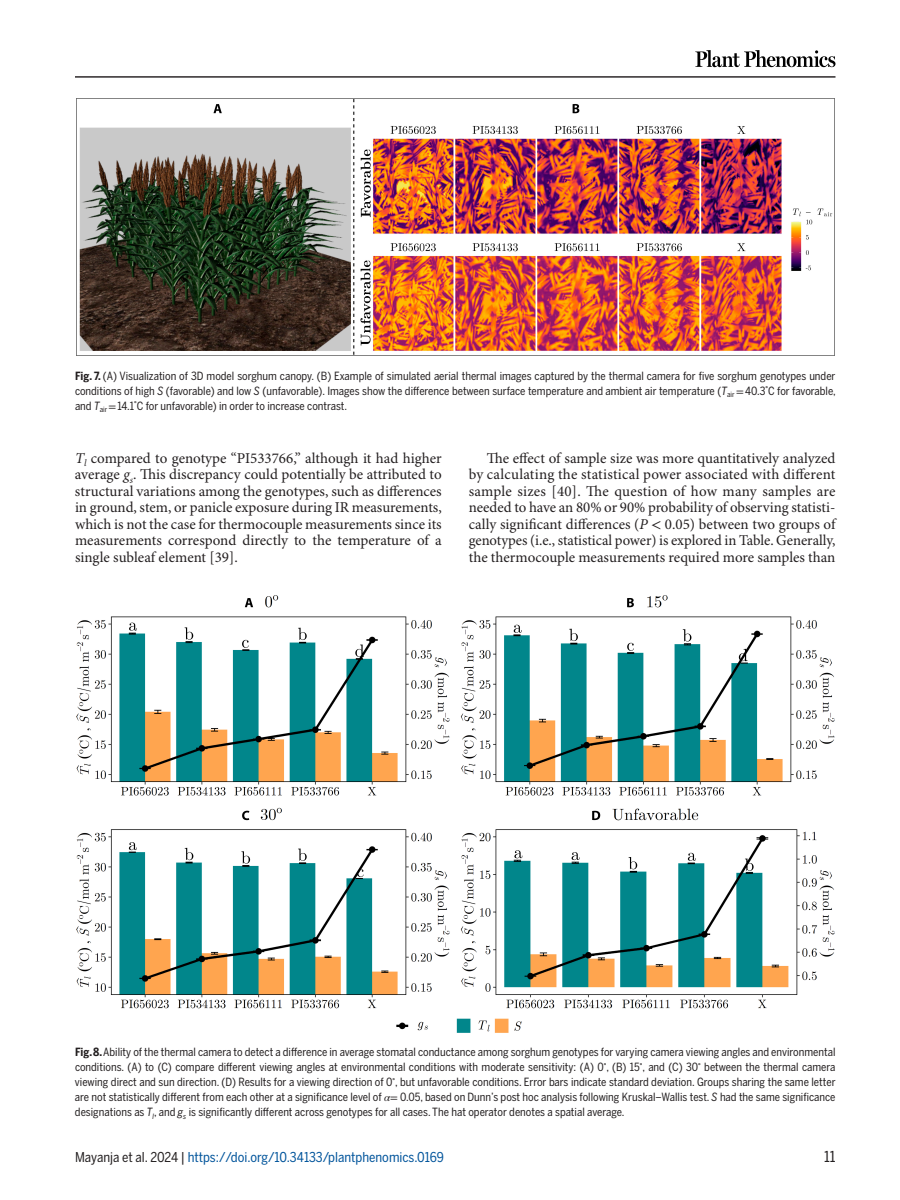
<style>
.page{position:relative;width:900px;height:1200px;background:#fff}
.page>*{position:absolute;margin:0;border:0;box-sizing:border-box;transform-origin:0 0}
.t1{font:15px/16.5px "Minion Pro";letter-spacing:-.005em;color:#231f20;text-align:justify}
.t2{font:15px "Benton Sans Cond";color:#231f20}
.t3{font:13.5px "Benton Sans Cond";color:#00549b}
.t4{font:11.25px/15px "Benton Sans Cond";color:#231f20}
.t5{font:7.5px "STIX";color:#231f20}
.s1{font-weight:700}
.s2{font-family:"Benton Sans Condensed";font-style:italic}
.s3{font-family:"STIX"}
.s4{font-style:italic}
.s5{font-family:"STIX";font-style:italic}
.s6{color:#231f20}
</style>
<div class="page">
<hr style="left:75px;top:76px;width:761px;height:2px;background:#231f20">
<svg style="left:695px;top:50px;width:140px;height:17px"></svg>
<img style="left:76px;top:98px;width:759px;height:258px">
<img style="left:76px;top:595px;width:759px;height:438px">
<p class="t4" style="left:75px;top:368px;width:762px"><span class="s1">Fig. 7.</span> (A) Visualization of 3D model sorghum canopy. (B) Example of simulated aerial thermal images captured by the thermal camera for five sorghum genotypes under conditions of high <span class="s2">S</span> (favorable) and low <span class="s2">S</span> (unfavorable). Images show the difference between surface temperature and ambient air temperature (<span class="s2">T</span><sub>air</sub> <span class="s3">=</span> 40.3 C for favorable,</p>
<p class="t5" style="left:765px;top:382px;width:4px">∘</p>
<p class="t4" style="left:75px;top:398px;width:274px">and <span class="s2">T</span><sub>air</sub> <span class="s3">=</span> 14.1 C for unfavorable) in order to increase contrast.</p>
<p class="t5" style="left:134px;top:397px;width:4px">∘</p>
<p class="t1" style="left:75px;top:450px;width:368px"><span class="s4">T</span><sub>l</sub> compared to genotype “PI533766,” although it had higher average <span class="s4">g</span><sub>s</sub>. This discrepancy could potentially be attributed to structural variations among the genotypes, such as differences in ground, stem, or panicle exposure during IR measurements, which is not the case for thermocouple measurements since its measurements correspond directly to the temperature of a single subleaf element [39].</p>
<p class="t1" style="left:469px;top:450px;width:368px;text-indent:18px">The effect of sample size was more quantitatively analyzed by calculating the statistical power associated with different sample sizes [40]. The question of how many samples are needed to have an 80% or 90% probability of observing statisti&shy;cally significant differences (<span class="s4">P</span> <span class="s3">&lt;</span> 0.05) between two groups of genotypes (i.e., statistical power) is explored in Table. Generally, the thermocouple measurements required more samples than</p>
<p class="t4" style="left:75px;top:1045px;width:762px"><span class="s1">Fig. 8.</span> Ability of the thermal camera to detect a difference in average stomatal conductance among sorghum genotypes for varying camera viewing angles and environmental conditions. (A) to (C) compare different viewing angles at environmental conditions with moderate sensitivity: (A) 0 , (B) 15 , and (C) 30</p>
<p class="t4" style="left:75px;top:1060px;width:762px;text-align:right">between the thermal camera<br>viewing direct and sun direction. (D) Results for a viewing direction of 0 , but unfavorable conditions. Error bars indicate standard deviation. Groups sharing the same letter</p>
<p class="t5" style="left:604px;top:1058px;width:4px">∘</p>
<p class="t5" style="left:640px;top:1058px;width:4px">∘</p>
<p class="t5" style="left:698px;top:1058px;width:4px">∘</p>
<p class="t5" style="left:393px;top:1073px;width:4px">∘</p>
<p class="t4" style="left:75px;top:1090px;width:762px">are not statistically different from each other at a significance level of <span class="s5">α</span><span class="s3">=</span> 0.05, based on Dunn’s post hoc analysis following Kruskal–Wallis test. <span class="s2">S</span> had the same significance designations as <span class="s2">T</span><sub>l</sub>, and <span class="s2">g</span><sub>s</sub> is significantly different across genotypes for all cases. The hat operator denotes a spatial average.</p>
<p class="t3" style="left:75px;top:1149px;width:370px"><span class="s6">Mayanja et al. 2024 |</span> https://doi.org/10.34133/plantphenomics.0169</p>
<h1 class="t2" style="left:824px;top:1147px;width:13px">11</h1>
</div>
